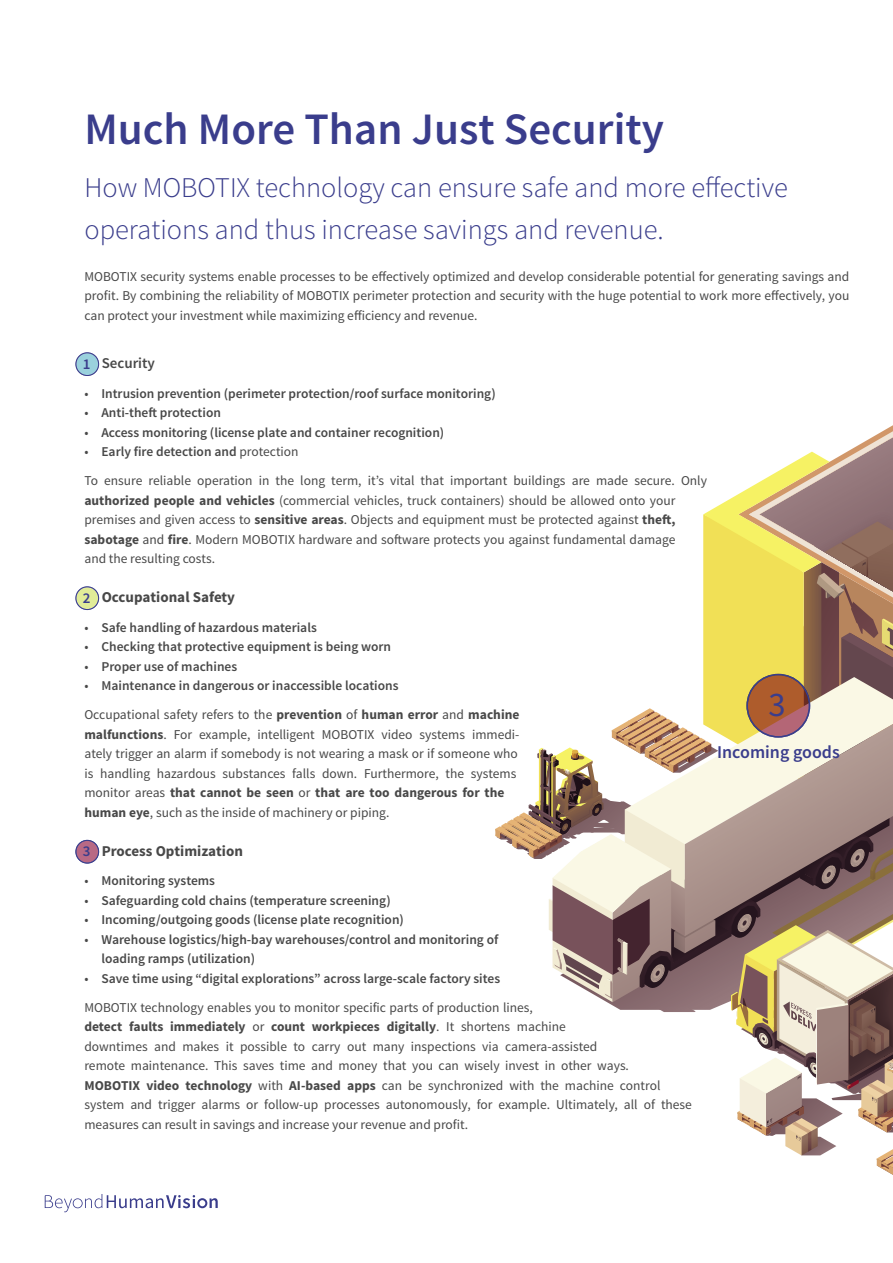
<style>
.page{position:relative;width:893px;height:1263px;background:#fff}
.page>*{position:absolute;margin:0;border:0;box-sizing:border-box;transform-origin:0 0}
.ProductTitle{font:600 45px "Source Sans Pro";color:#3a3d8c}
.Numbers{font:34.5px "Source Sans Pro";color:#3a3d8c}
.ProductSubTitle{font:300 28.5px/42px "Source Sans Pro";color:#3a3d8c}
.ProductTitle-2{font:600 18px "Source Sans Pro";color:#3a3d8c}
.TextParagraphTitle{font:700 15px "Source Sans Pro";color:#484848}
.TextParagraphTitle-2{font:600 15px "Source Sans Pro";color:#484848}
.Numbers-2{font:600 15px "Source Sans Pro";color:#3a3d8c}
.TextParagraph{font:13.5px/19.5px "Source Sans Pro";color:#484848}
.t1{font:600 13.5px/19.5px "Source Sans Pro";color:#484848}
.s1{font-weight:400}
.s2{font-weight:700}
</style>
<div class="page">
<svg style="left:45px;top:1194px;width:173px;height:18px"></svg>
<svg style="left:495px;top:425px;width:398px;height:750px"></svg>
<svg style="left:76px;top:353px;width:23px;height:22px"></svg>
<div style="left:76px;top:352px;width:23px;height:24px;border:1px solid #3a3d8c;border-radius:50%"></div>
<svg style="left:76px;top:587px;width:23px;height:22px"></svg>
<div style="left:76px;top:586px;width:23px;height:24px;border:1px solid #3a3d8c;border-radius:50%"></div>
<svg style="left:76px;top:840px;width:23px;height:23px"></svg>
<div style="left:76px;top:840px;width:23px;height:23px;border:1px solid #3a3d8c;border-radius:50%"></div>
<svg style="left:747px;top:674px;width:62px;height:63px;fill:#ae5c2c"></svg>
<div style="left:746px;top:674px;width:64px;height:64px;border:2px solid #3a3d8c;border-radius:50%"></div>
<p class="ProductTitle" style="left:84px;top:101px;width:581px">Much More Than Just Security</p>
<p class="ProductSubTitle" style="left:84px;top:166px;width:705px">How MOBOTIX technology can ensure safe and more effective operations and thus increase savings and revenue.</p>
<p class="TextParagraph" style="left:84px;top:267px;width:766px;text-align:justify">MOBOTIX security systems enable processes to be effectively optimized and develop considerable potential for generating savings and profit. By combining the reliability of MOBOTIX perimeter protection and security with the huge potential to work more effectively, you can protect your investment while maximizing efficiency and revenue.</p>
<p class="Numbers-2" style="left:83px;top:354px;width:9px">1</p>
<p class="TextParagraphTitle-2" style="left:102px;top:354px;width:55px">Security</p>
<p class="t1" style="left:84px;top:384px;width:413px"><span class="s1">•</span> Intrusion prevention (perimeter protection/roof surface monitoring)</p>
<p class="t1" style="left:84px;top:403px;width:138px"><span class="s1">•</span> Anti-theft protection</p>
<p class="t1" style="left:84px;top:423px;width:361px"><span class="s1">•</span> Access monitoring (license plate and container recognition)</p>
<p class="t1" style="left:84px;top:442px;width:216px"><span class="s1">•</span> Early fire detection and <span class="s1">protection</span></p>
<p class="TextParagraph" style="left:84px;top:471px;width:624px">To ensure reliable operation in the long term, it’s vital that important buildings are made secure. Only <span class="s2">authorized people and vehicles</span> (commercial vehicles, truck containers) should be allowed onto your premises and given access to <span class="s2">sensitive areas</span>. Objects and equipment must be protected against <span class="s2">theft, sabotage</span> and <span class="s2">fire</span>. Modern MOBOTIX hardware and software protects you against fundamental damage<br>and the resulting costs.</p>
<p class="Numbers-2" style="left:83px;top:588px;width:9px">2</p>
<p class="TextParagraphTitle" style="left:102px;top:588px;width:135px">Occupational Safety</p>
<p class="t1" style="left:84px;top:618px;width:234px"><span class="s1">•</span> Safe handling of hazardous materials</p>
<p class="t1" style="left:84px;top:637px;width:308px"><span class="s1">•</span> Checking that protective equipment is being worn</p>
<p class="t1" style="left:84px;top:657px;width:154px"><span class="s1">•</span> Proper use of machines</p>
<p class="t1" style="left:84px;top:676px;width:316px"><span class="s1">•</span> Maintenance in dangerous or inaccessible locations</p>
<p class="TextParagraph" style="left:84px;top:705px;width:437px">Occupational safety refers to the <span class="s2">prevention</span> of <span class="s2">human error</span> and <span class="s2">machine malfunctions</span>. For example, intelligent MOBOTIX video systems immedi&shy;ately trigger an alarm if somebody is not wearing a mask or if someone who is handling hazardous substances falls down. Furthermore, the systems monitor areas <span class="s2">that cannot be seen</span> or <span class="s2">that are too dangerous for the human eye</span>, such as the inside of machinery or piping.</p>
<p class="Numbers-2" style="left:83px;top:842px;width:9px">3</p>
<p class="TextParagraphTitle" style="left:102px;top:841px;width:143px">Process Optimization</p>
<p class="t1" style="left:84px;top:871px;width:132px"><span class="s1">•</span> Monitoring systems</p>
<p class="t1" style="left:84px;top:891px;width:308px"><span class="s1">•</span> Safeguarding cold chains (temperature screening)</p>
<p class="t1" style="left:84px;top:910px;width:321px"><span class="s1">•</span> Incoming/outgoing goods (license plate recognition)</p>
<p class="t1" style="left:101px;top:930px;width:398px;text-indent:-17px"><span class="s1">•</span> Warehouse logistics/high-bay warehouses/control and monitoring of loading ramps (utilization)</p>
<p class="t1" style="left:84px;top:969px;width:417px"><span class="s1">•</span> Save time using “digital explorations” across large-scale factory sites</p>
<p class="TextParagraph" style="left:84px;top:998px;width:609px">MOBOTIX technology enables you to monitor specific parts of production lines,<br><span class="s2">detect faults immediately</span> or <span class="s2">count workpieces digitally</span>. It shortens machine<br>downtimes and makes it possible to carry out many inspections via camera-assisted<br>remote maintenance. This saves time and money that you can wisely invest in other ways.<br><span class="s2">MOBOTIX video technology</span> with <span class="s2">AI-based apps</span> can be synchronized with the machine control system and trigger alarms or follow-up processes autonomously, for example. Ultimately, all of these measures can result in savings and increase your revenue and profit.</p>
<p class="Numbers" style="left:769px;top:683px;width:19px">3</p>
<p class="ProductTitle-2" style="left:717px;top:741px;width:124px">Incoming goods</p>
</div>
